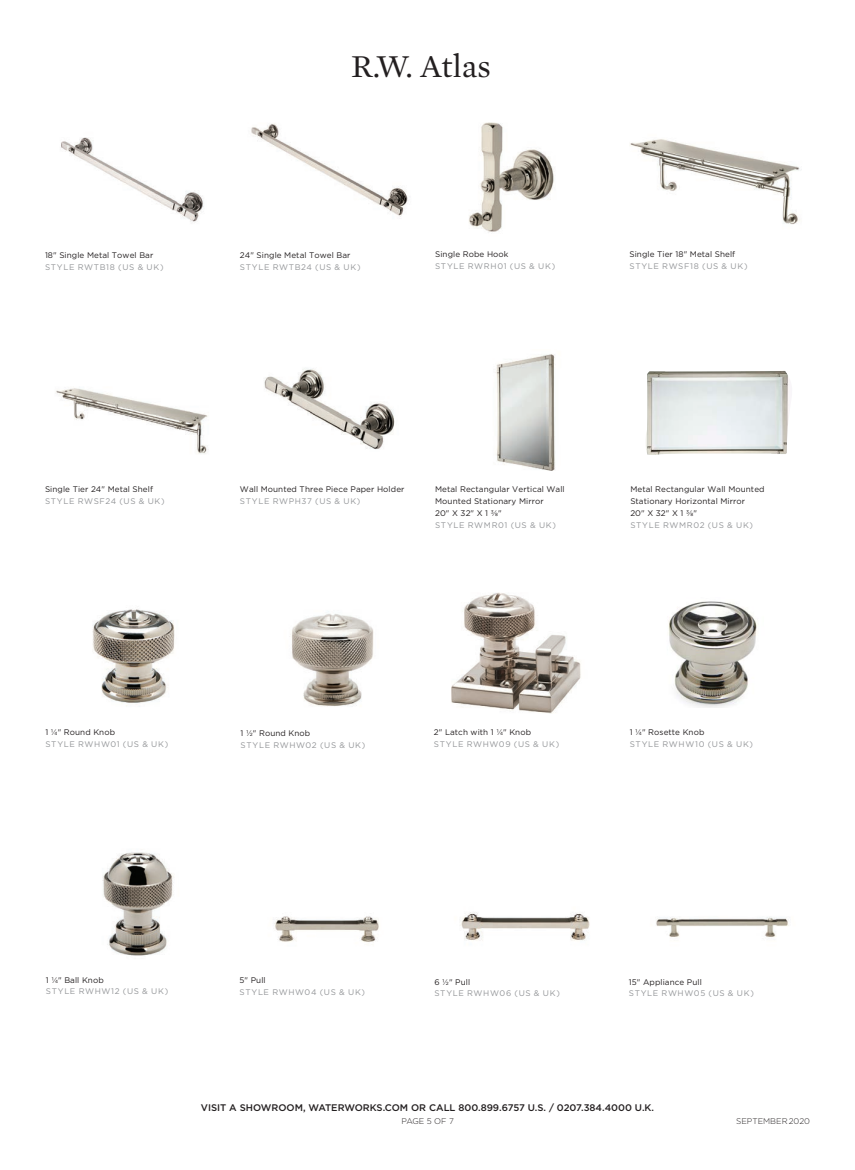
<style>
.page{position:relative;width:855px;height:1170px;background:#fff}
.page>*{position:absolute;margin:0;border:0;box-sizing:border-box;transform-origin:0 0}
.t1{font:32.5px "Mercury Text G1";color:#231f20}
.t2{font:500 9.62px "Gotham";color:#231f20}
.t3{font:300 8.25px "Gotham";color:#231f20}
.Text__LIGHT_-_6_5_9{font:8.12px/11.9px "Gotham";letter-spacing:.01em;color:#231f20}
.Text__product_number{font:8.12px "Gotham";letter-spacing:.08em;color:#939598}
</style>
<div class="page">
<img style="left:61px;top:137px;width:143px;height:85px">
<img style="left:251px;top:123px;width:157px;height:94px">
<img style="left:469px;top:122px;width:85px;height:111px">
<img style="left:630px;top:139px;width:170px;height:86px">
<img style="left:56px;top:388px;width:153px;height:66px">
<img style="left:264px;top:369px;width:131px;height:81px">
<img style="left:495px;top:354px;width:60px;height:117px">
<img style="left:92px;top:609px;width:83px;height:98px">
<img style="left:292px;top:611px;width:82px;height:96px">
<img style="left:451px;top:592px;width:130px;height:121px">
<img style="left:668px;top:601px;width:89px;height:106px">
<img style="left:102px;top:852px;width:72px;height:104px">
<img style="left:646px;top:371px;width:144px;height:84px">
<img style="left:460px;top:912px;width:130px;height:29px">
<img style="left:656px;top:917px;width:133px;height:20px">
<img style="left:274px;top:916px;width:105px;height:26px">
<p class="Text__LIGHT_-_6_5_9" style="left:45px;top:249px;width:110px">18" Single Metal Towel Bar</p>
<p class="Text__product_number" style="left:45px;top:262px;width:120px">STYLE RWTB18 (US &amp; UK)</p>
<h1 class="t1" style="left:351px;top:43px;width:141px">R.W. Atlas</h1>
<p class="Text__LIGHT_-_6_5_9" style="left:240px;top:249px;width:112px">24" Single Metal Towel Bar</p>
<p class="Text__product_number" style="left:240px;top:262px;width:122px">STYLE RWTB24 (US &amp; UK)</p>
<p class="Text__LIGHT_-_6_5_9" style="left:435px;top:248px;width:75px">Single Robe Hook</p>
<p class="Text__product_number" style="left:435px;top:261px;width:122px">STYLE RWRH01 (US &amp; UK)</p>
<p class="Text__LIGHT_-_6_5_9" style="left:630px;top:248px;width:107px">Single Tier 18" Metal Shelf</p>
<p class="Text__product_number" style="left:630px;top:261px;width:120px">STYLE RWSF18 (US &amp; UK)</p>
<p class="Text__LIGHT_-_6_5_9" style="left:45px;top:483px;width:110px">Single Tier 24" Metal Shelf</p>
<p class="Text__product_number" style="left:45px;top:496px;width:121px">STYLE RWSF24 (US &amp; UK)</p>
<p class="Text__LIGHT_-_6_5_9" style="left:240px;top:483px;width:166px">Wall Mounted Three Piece Paper Holder</p>
<p class="Text__product_number" style="left:240px;top:496px;width:122px">STYLE RWPH37 (US &amp; UK)</p>
<p class="Text__LIGHT_-_6_5_9" style="left:435px;top:483px;width:131px">Metal Rectangular Vertical Wall<br>Mounted Stationary Mirror<br>20" X 32" X 1 3/8"</p>
<p class="Text__product_number" style="left:435px;top:520px;width:122px">STYLE RWMR01 (US &amp; UK)</p>
<p class="Text__LIGHT_-_6_5_9" style="left:630px;top:483px;width:136px">Metal Rectangular Wall Mounted<br>Stationary Horizontal Mirror<br>20" X 32" X 1 3/8"</p>
<p class="Text__product_number" style="left:630px;top:520px;width:124px">STYLE RWMR02 (US &amp; UK)</p>
<p class="Text__LIGHT_-_6_5_9" style="left:45px;top:726px;width:71px">1 1/4" Round Knob</p>
<p class="Text__product_number" style="left:45px;top:739px;width:124px">STYLE RWHW01 (US &amp; UK)</p>
<p class="Text__LIGHT_-_6_5_9" style="left:241px;top:727px;width:71px">1 1/2" Round Knob</p>
<p class="Text__product_number" style="left:241px;top:740px;width:126px">STYLE RWHW02 (US &amp; UK)</p>
<p class="Text__LIGHT_-_6_5_9" style="left:434px;top:726px;width:99px">2" Latch with 1 1/4" Knob</p>
<p class="Text__product_number" style="left:434px;top:739px;width:127px">STYLE RWHW09 (US &amp; UK)</p>
<p class="Text__LIGHT_-_6_5_9" style="left:630px;top:726px;width:76px">1 1/4" Rosette Knob</p>
<p class="Text__product_number" style="left:630px;top:739px;width:125px">STYLE RWHW10 (US &amp; UK)</p>
<p class="Text__LIGHT_-_6_5_9" style="left:46px;top:974px;width:59px">1 1/4" Ball Knob</p>
<p class="Text__product_number" style="left:46px;top:986px;width:124px">STYLE RWHW12 (US &amp; UK)</p>
<p class="Text__LIGHT_-_6_5_9" style="left:240px;top:974px;width:28px">5" Pull</p>
<p class="Text__product_number" style="left:240px;top:987px;width:127px">STYLE RWHW04 (US &amp; UK)</p>
<p class="Text__LIGHT_-_6_5_9" style="left:434px;top:976px;width:37px">6 1/2" Pull</p>
<p class="Text__product_number" style="left:434px;top:988px;width:127px">STYLE RWHW06 (US &amp; UK)</p>
<p class="Text__LIGHT_-_6_5_9" style="left:629px;top:976px;width:75px">15" Appliance Pull</p>
<p class="Text__product_number" style="left:629px;top:988px;width:127px">STYLE RWHW05 (US &amp; UK)</p>
<p class="t2" style="left:201px;top:1101px;width:455px">VISIT A SHOWROOM, WATERWORKS.COM OR CALL 800.899.6757 U.S. / 0207.384.4000 U.K.</p>
<p class="t3" style="left:401px;top:1115px;width:54px">PAGE 5 OF 7</p>
<p class="t3" style="left:736px;top:1115px;width:75px">SEPTEMBER 2020</p>
</div>
